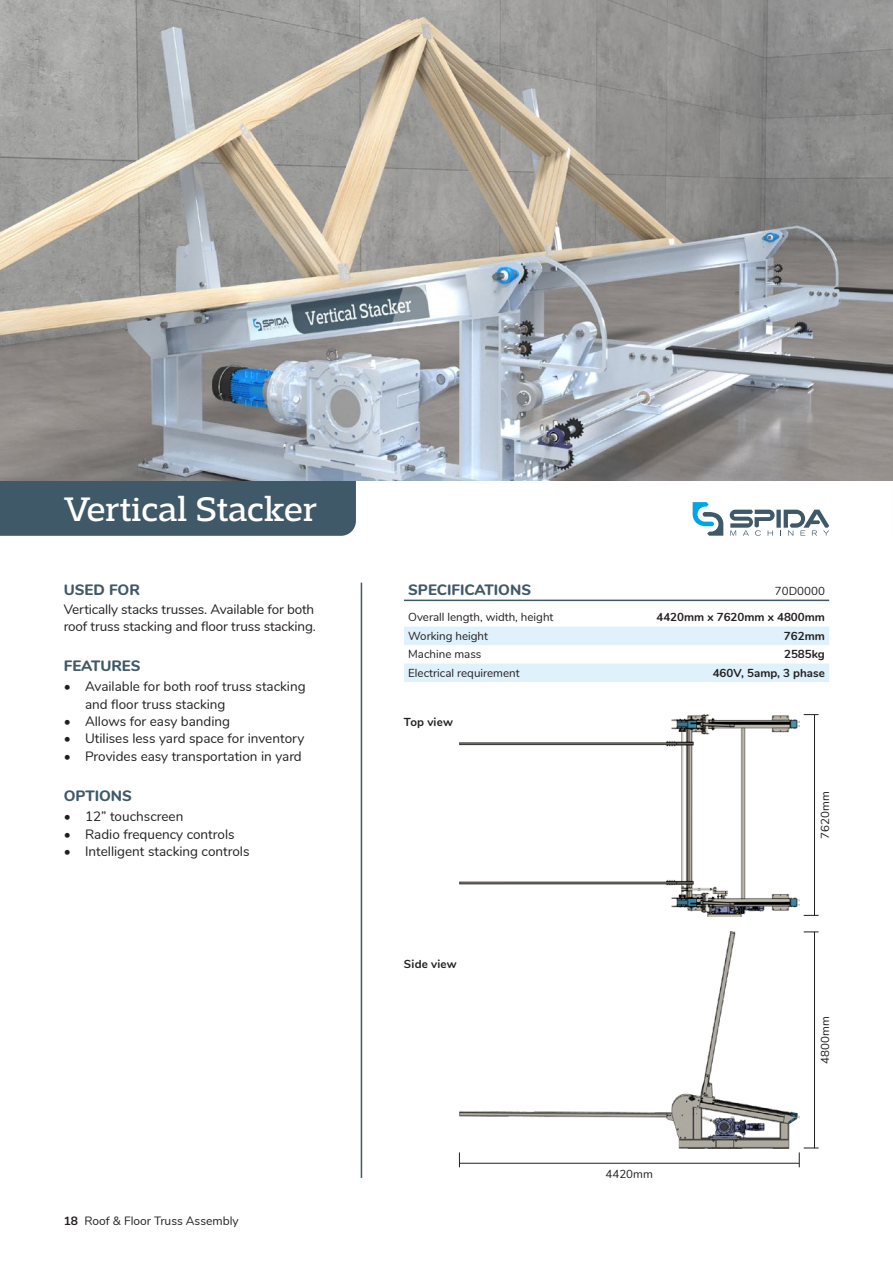
<style>
.page{position:relative;width:893px;height:1263px;background:#fff}
.page>*{position:absolute;margin:0;border:0;box-sizing:border-box;transform-origin:0 0}
.t1{font:36px "Adria Slab";color:#fff}
.t2{font:800 15px "Nunito";color:#405968}
.t3{font:13.5px/16.5px "Nunito";color:#231f20}
.t4{font:12px "Nunito";color:#231f20}
.t5{font:11.55px "Nunito";color:#231f20}
.t6{font:700 11.55px "Nunito";color:#231f20}
.s1{font-weight:700}
</style>
<div class="page">
<div style="left:0;top:480px;width:356px;height:56px;background:#405968"></div>
<svg style="left:730px;top:510px;width:99px;height:26px"></svg>
<svg style="left:693px;top:502px;width:30px;height:34px"></svg>
<hr style="left:361px;top:583px;width:1px;height:595px;background:#405968">
<hr style="left:404px;top:600px;width:425px;height:1px;background:#405968">
<svg style="left:404px;top:627px;width:425px;height:55px"></svg>
<hr style="left:459px;top:1163px;width:340px;height:1px;background:#231f20">
<svg style="left:459px;top:1152px;width:1px;height:15px"></svg>
<hr style="left:814px;top:932px;width:1px;height:216px;background:#231f20">
<svg style="left:799px;top:1148px;width:20px;height:19px"></svg>
<svg style="left:804px;top:932px;width:15px;height:1px"></svg>
<hr style="left:814px;top:715px;width:1px;height:200px;background:#231f20">
<svg style="left:804px;top:915px;width:15px;height:1px"></svg>
<svg style="left:804px;top:714px;width:15px;height:1px"></svg>
<img style="left:0;top:0;width:893px;height:480px">
<img style="left:459px;top:931px;width:340px;height:218px">
<img style="left:459px;top:714px;width:340px;height:203px">
<h1 class="t1" style="left:64px;top:488px;width:255px">Vertical Stacker</h1>
<p class="t2" style="left:64px;top:578px;width:78px">USED FOR</p>
<p class="t5" style="left:775px;top:582px;width:52px">70D0000</p>
<p class="t3" style="left:64px;top:600px;width:254px">Vertically stacks trusses. Available for both roof truss stacking and floor truss stacking.</p>
<p class="t2" style="left:64px;top:655px;width:78px">FEATURES</p>
<p class="t3" style="left:85px;top:677px;width:222px;line-height:17.4px;text-indent:-21px">• Available for both roof truss stacking and floor truss stacking</p>
<p class="t3" style="left:64px;top:712px;width:168px">• Allows for easy banding</p>
<p class="t3" style="left:64px;top:730px;width:242px">• Utilises less yard space for inventory</p>
<p class="t3" style="left:64px;top:747px;width:240px">• Provides easy transportation in yard</p>
<p class="t2" style="left:64px;top:785px;width:70px">OPTIONS</p>
<p class="t3" style="left:64px;top:808px;width:121px">• 12” touchscreen</p>
<p class="t3" style="left:64px;top:825px;width:172px">• Radio frequency controls</p>
<p class="t3" style="left:64px;top:842px;width:187px">• Intelligent stacking controls</p>
<p class="t2" style="left:408px;top:578px;width:124px">SPECIFICATIONS</p>
<p class="t5" style="left:408px;top:609px;width:147px">Overall length, width, height</p>
<p class="t6" style="left:656px;top:609px;width:170px">4420mm x 7620mm x 4800mm</p>
<p class="t5" style="left:408px;top:627px;width:81px">Working height</p>
<p class="t6" style="left:784px;top:627px;width:42px">762mm</p>
<p class="t5" style="left:408px;top:646px;width:75px">Machine mass</p>
<p class="t6" style="left:784px;top:646px;width:42px">2585kg</p>
<p class="t5" style="left:408px;top:664px;width:113px">Electrical requirement</p>
<p class="t6" style="left:713px;top:664px;width:114px">460V, 5amp, 3 phase</p>
<p class="t6" style="left:404px;top:713px;width:50px">Top view</p>
<p class="t5" style="left:817px;top:839px;width:49px;rotate:-90deg">7620mm</p>
<p class="t4" style="left:64px;top:1212px;width:176px"><span class="s1">18</span> Roof &amp; Floor Truss Assembly</p>
<p class="t6" style="left:404px;top:956px;width:54px">Side view</p>
<p class="t5" style="left:605px;top:1165px;width:49px">4420mm</p>
<p class="t5" style="left:817px;top:1064px;width:49px;rotate:-90deg">4800mm</p>
</div>
